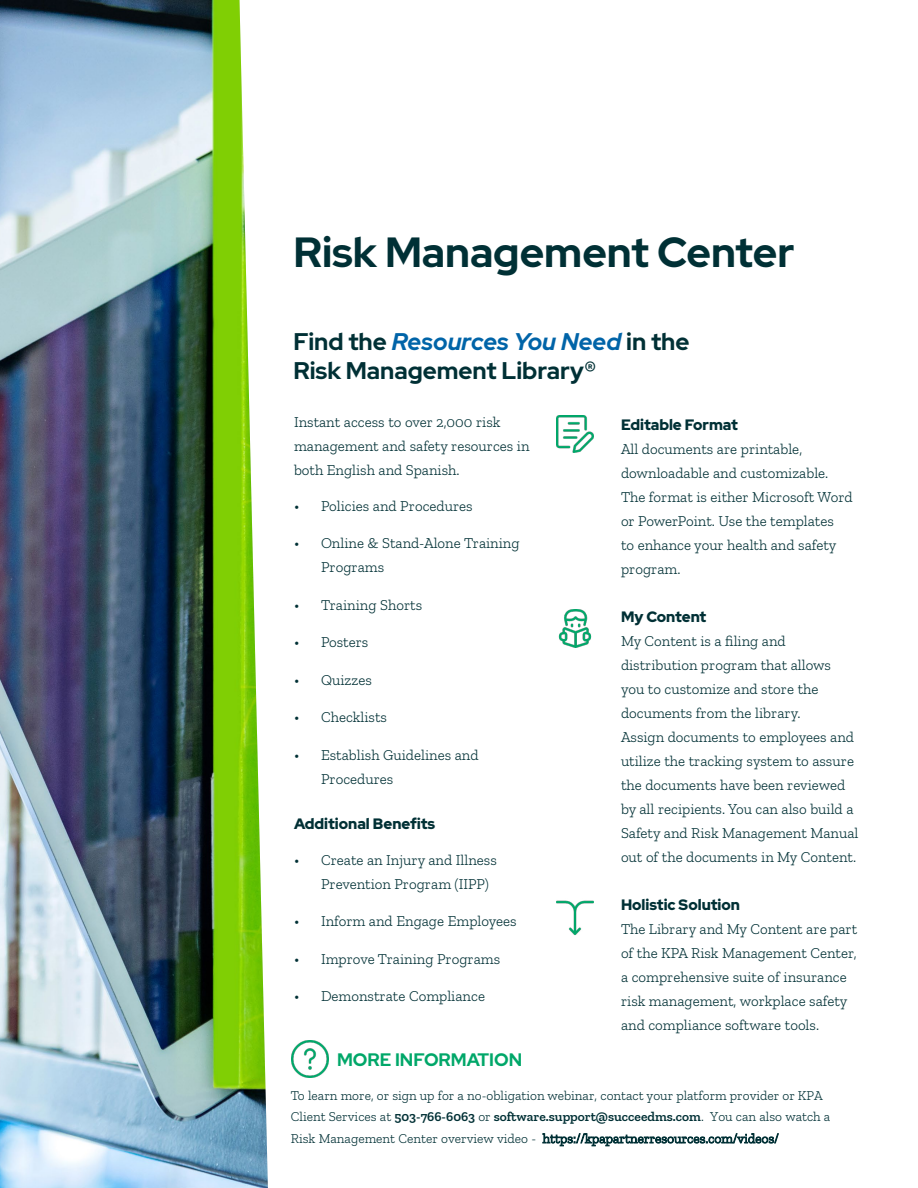
<style>
.page{position:relative;width:918px;height:1188px;background:#fff}
.page>*{position:absolute;margin:0;border:0;box-sizing:border-box;transform-origin:0 0}
.t1{font:700 42px "Red Hat Display";color:#003035}
.t2{font:700 24px/28.8px "Red Hat Display";color:#003035}
.t3{font:700 18px "Red Hat Display";color:#00a769}
.t4{font:300 15px/24px "Zilla Slab";color:#003035}
.t5{font:900 15px "Red Hat Display";color:#003035}
.t6{font:300 13.5px/21.6px "Zilla Slab";color:#003035}
.s1{font-style:italic;color:#0064a8}
.s2{font-weight:600}
</style>
<div class="page">
<img style="left:556px;top:415px;width:38px;height:38px">
<img style="left:0;top:0;width:268px;height:1188px">
<img style="left:558px;top:610px;width:34px;height:37px">
<img style="left:556px;top:900px;width:38px;height:35px">
<img style="left:291px;top:1040px;width:38px;height:38px">
<h1 class="t1" style="left:294px;top:225px;width:503px">Risk Management Center</h1>
<h2 class="t2" style="left:294px;top:327px;width:398px">Find the <span class="s1">Resources You Need</span> in the<br>Risk Management Library®</h2>
<p class="t4" style="left:294px;top:410px;width:237px">Instant access to over 2,000 risk management and safety resources in both English and Spanish.</p>
<p class="t4" style="left:294px;top:494px;width:180px">• Policies and Procedures</p>
<p class="t4" style="left:321px;top:531px;width:200px;text-indent:-27px">• Online &amp; Stand-Alone Training<br>Programs</p>
<p class="t4" style="left:294px;top:593px;width:130px">• Training Shorts</p>
<p class="t4" style="left:294px;top:630px;width:76px">• Posters</p>
<p class="t4" style="left:294px;top:668px;width:79px">• Quizzes</p>
<p class="t4" style="left:294px;top:705px;width:95px">• Checklists</p>
<p class="t4" style="left:321px;top:743px;width:159px;text-indent:-27px">• Establish Guidelines and<br>Procedures</p>
<p class="t5" style="left:294px;top:814px;width:143px">Additional Benefits</p>
<p class="t4" style="left:321px;top:848px;width:177px;text-indent:-27px">• Create an Injury and Illness<br>Prevention Program (IIPP)</p>
<p class="t4" style="left:294px;top:909px;width:224px">• Inform and Engage Employees</p>
<p class="t4" style="left:294px;top:947px;width:208px">• Improve Training Programs</p>
<p class="t4" style="left:294px;top:984px;width:193px">• Demonstrate Compliance</p>
<p class="t3" style="left:337px;top:1048px;width:187px">MORE INFORMATION</p>
<p class="t5" style="left:621px;top:415px;width:118px">Editable Format</p>
<p class="t4" style="left:621px;top:437px;width:233px">All documents are printable, downloadable and customizable.<br>The format is either Microsoft Word or PowerPoint. Use the templates<br>to enhance your health and safety program.</p>
<p class="t5" style="left:621px;top:607px;width:87px">My Content</p>
<p class="t4" style="left:621px;top:629px;width:239px">My Content is a filing and distribution program that allows<br>you to customize and store the documents from the library.<br>Assign documents to employees and utilize the tracking system to assure the documents have been reviewed by all recipients. You can also build a<br>Safety and Risk Management Manual out of the documents in My Content.</p>
<p class="t5" style="left:621px;top:895px;width:121px">Holistic Solution</p>
<p class="t4" style="left:621px;top:917px;width:238px">The Library and My Content are part of the KPA Risk Management Center, a comprehensive suite of insurance risk management, workplace safety and compliance software tools.</p>
<p class="t6" style="left:291px;top:1085px;width:541px">To learn more, or sign up for a no-obligation webinar, contact your platform provider or KPA<br>Client Services at <span class="s2">503-766-6063</span> or <span class="s2">software.support@succeedms.com</span>. You can also watch a<br>Risk Management Center overview video - https://kpapartnerresources.com/videos/</p>
</div>
